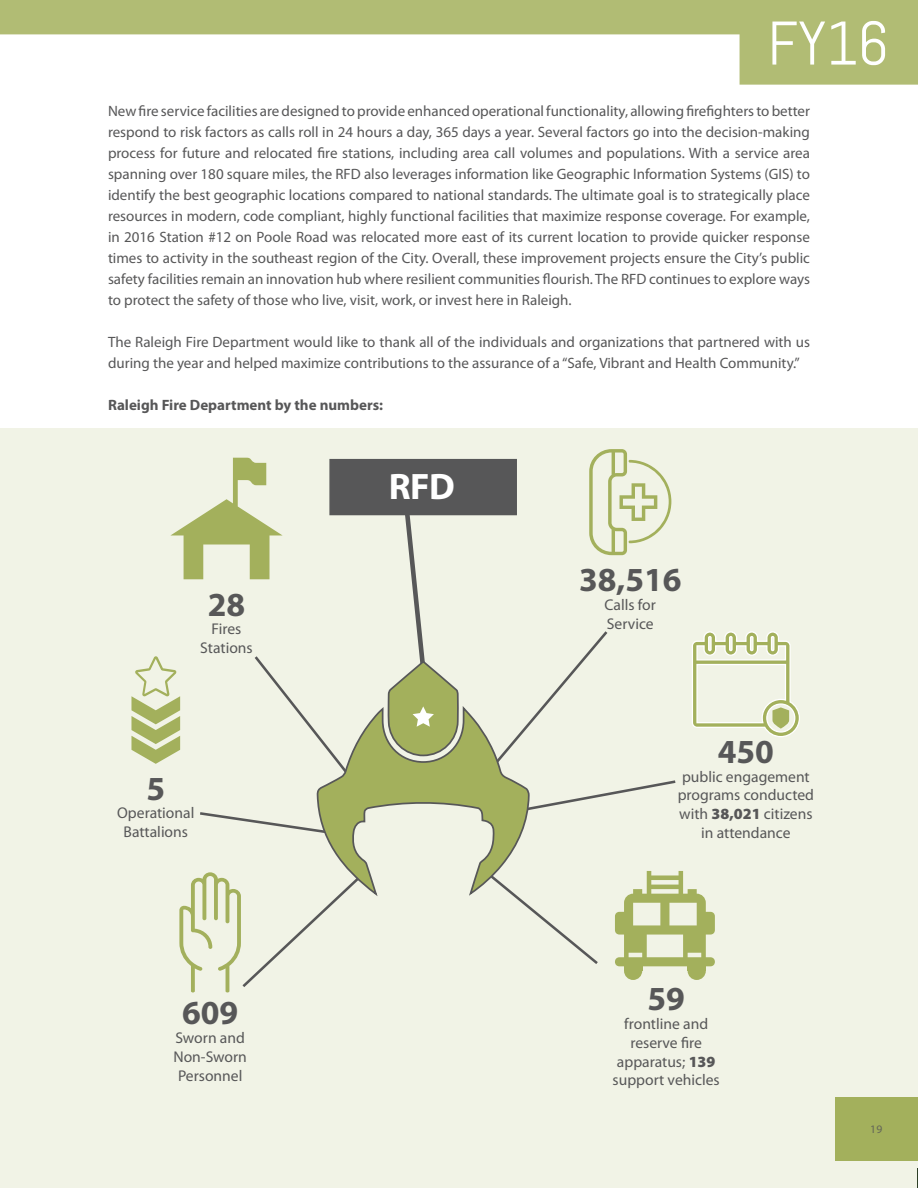
<style>
.page{position:relative;width:918px;height:1188px;background:#fff}
.page>*{position:absolute;margin:0;border:0;box-sizing:border-box;transform-origin:0 0}
.t1{font:700 36.9px "Myriad Pro";color:#fff}
.t2{font:700 33.75px "Myriad Pro";color:#575758}
.t3{font:15.6px/18.8px "Myriad Pro";color:#575758;text-align:center}
.t4{font:15px/21px "Myriad Pro";color:#575758;text-align:justify}
.t5{font:700 15px "Myriad Pro";color:#575758}
.t6{font:11.55px "Myriad Pro";color:#575758}
.s1{font-weight:900}
</style>
<div class="page">
<div style="left:0;top:429px;width:918px;height:759px;background:#f1f3e6"></div>
<div style="left:835px;top:1097px;width:83px;height:64px;background:#a3b05c"></div>
<svg style="left:131px;top:449px;width:669px;height:543px"></svg>
<div style="left:329px;top:459px;width:188px;height:56px;background:#575758"></div>
<svg style="left:0;top:0;width:918px;height:85px"></svg>
<svg style="left:772px;top:21px;width:113px;height:44px"></svg>
<p class="t4" style="left:108px;top:101px;width:704px">New fire service facilities are designed to provide enhanced operational functionality, allowing firefighters to better respond to risk factors as calls roll in 24 hours a day, 365 days a year. Several factors go into the decision-making process for future and relocated fire stations, including area call volumes and populations. With a service area spanning over 180 square miles, the RFD also leverages information like Geographic Information Systems (GIS) to identify the best geographic locations compared to national standards. The ultimate goal is to strategically place resources in modern, code compliant, highly functional facilities that maximize response coverage. For example, in 2016 Station #12 on Poole Road was relocated more east of its current location to provide quicker response times to activity in the southeast region of the City. Overall, these improvement projects ensure the City’s public safety facilities remain an innovation hub where resilient communities flourish. The RFD continues to explore ways to protect the safety of those who live, visit, work, or invest here in Raleigh.</p>
<p class="t4" style="left:108px;top:332px;width:704px">The Raleigh Fire Department would like to thank all of the individuals and organizations that partnered with us during the year and helped maximize contributions to the assurance of a “Safe, Vibrant and Health Community.”</p>
<p class="t5" style="left:108px;top:397px;width:277px">Raleigh Fire Department by the numbers:</p>
<h2 class="t2" style="left:208px;top:585px;width:39px">28</h2>
<p class="t3" style="left:200px;top:620px;width:54px">Fires<br>Stations</p>
<h2 class="t2" style="left:146px;top:769px;width:20px">5</h2>
<p class="t3" style="left:117px;top:804px;width:79px">Operational<br>Battalions</p>
<h1 class="t1" style="left:389px;top:466px;width:68px">RFD</h1>
<h2 class="t2" style="left:579px;top:561px;width:104px">38,516</h2>
<p class="t3" style="left:605px;top:596px;width:53px;text-align:left">Calls for<br>Service</p>
<h2 class="t2" style="left:718px;top:733px;width:58px">450</h2>
<p class="t3" style="left:678px;top:767px;width:138px">public engagement programs conducted with <span class="s1">38,021</span> citizens in attendance</p>
<h2 class="t2" style="left:182px;top:994px;width:58px">609</h2>
<p class="t3" style="left:173px;top:1029px;width:75px;text-align:left">Sworn and<br>Non-Sworn<br>Personnel</p>
<h2 class="t2" style="left:647px;top:980px;width:39px">59</h2>
<p class="t3" style="left:613px;top:1015px;width:109px">frontline and reserve fire apparatus; <span class="s1">139 </span>support vehicles</p>
<p class="t6" style="left:871px;top:1123px;width:13px">19</p>
</div>
